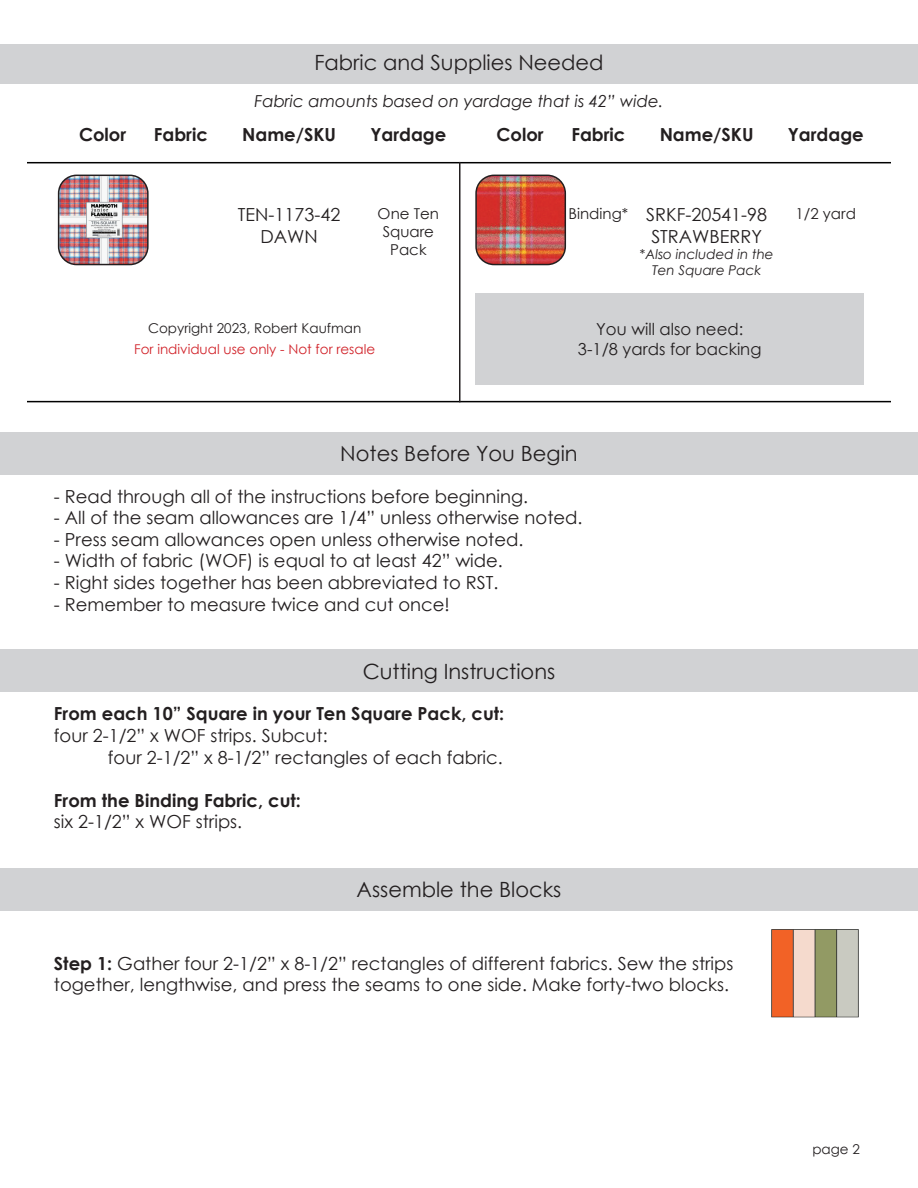
<style>
.page{position:relative;width:918px;height:1188px;background:#fff}
.page>*{position:absolute;margin:0;border:0;box-sizing:border-box;transform-origin:0 0}
.t1{font:21px "Century Gothic";color:#231f20}
.t2{font:18px/21.6px "Century Gothic";color:#231f20}
.t3{font:700 18px "Century Gothic";color:#231f20}
.t4{font:italic 16.5px "Century Gothic";color:#231f20}
.t5{font:16.5px/19.8px "Century Gothic";color:#231f20;text-align:center}
.t6{font:15px/18px "Century Gothic";color:#231f20;text-align:center}
.t7{font:13.5px "Century Gothic";color:#d1232a}
.t8{font:13.5px "Century Gothic";color:#231f20}
.t9{font:italic 13.5px/16.2px "Century Gothic";color:#231f20;text-align:center}
.s1{font-weight:700}
</style>
<div class="page">
<div style="left:0;top:44px;width:918px;height:40px;background:#d1d2d4"></div>
<hr style="left:27px;top:162px;width:864px;height:1px;background:#000">
<hr style="left:27px;top:401px;width:864px;height:1px;background:#000">
<hr style="left:459px;top:162px;width:1px;height:240px;background:#231f20">
<img style="left:59px;top:175px;width:87px;height:90px">
<div style="left:58px;top:175px;width:91px;height:90px;border:2px solid #231f20;border-radius:18px"></div>
<img style="left:478px;top:175px;width:87px;height:90px">
<div style="left:475px;top:175px;width:91px;height:90px;border:2px solid #231f20;border-radius:18px"></div>
<div style="left:475px;top:293px;width:389px;height:91px;background:#d1d2d4"></div>
<div style="left:0;top:432px;width:918px;height:42px;background:#d1d2d4"></div>
<div style="left:0;top:868px;width:918px;height:42px;background:#d1d2d4"></div>
<div style="left:0;top:650px;width:918px;height:42px;background:#d1d2d4"></div>
<img style="left:771px;top:929px;width:88px;height:89px">
<p class="t1" style="left:314px;top:47px;width:291px">Fabric and Supplies Needed</p>
<p class="t4" style="left:254px;top:90px;width:411px">Fabric amounts based on yardage that is 42” wide.</p>
<p class="t3" style="left:79px;top:121px;width:49px">Color</p>
<p class="t3" style="left:154px;top:121px;width:55px">Fabric</p>
<p class="t3" style="left:242px;top:121px;width:95px">Name/SKU</p>
<p class="t3" style="left:370px;top:121px;width:77px">Yardage</p>
<p class="t3" style="left:497px;top:121px;width:49px">Color</p>
<p class="t3" style="left:571px;top:121px;width:55px">Fabric</p>
<p class="t3" style="left:660px;top:121px;width:95px">Name/SKU</p>
<p class="t3" style="left:788px;top:121px;width:77px">Yardage</p>
<p class="t2" style="left:238px;top:204px;width:104px;text-align:center">TEN-1173-42<br>DAWN</p>
<p class="t6" style="left:569px;top:205px;width:61px">Binding*</p>
<p class="t6" style="left:378px;top:205px;width:63px">One Ten<br>Square<br>Pack</p>
<p class="t6" style="left:796px;top:205px;width:62px">1/2 yard</p>
<p class="t2" style="left:646px;top:204px;width:123px">SRKF-20541-98<br>STRAWBERRY</p>
<p class="t9" style="left:640px;top:246px;width:136px">*Also included in the<br>Ten Square Pack</p>
<p class="t8" style="left:148px;top:319px;width:215px">Copyright 2023, Robert Kaufman</p>
<p class="t7" style="left:134px;top:340px;width:243px">For individual use only - Not for resale</p>
<p class="t5" style="left:578px;top:319px;width:185px">You will also need:<br>3-1/8 yards for backing</p>
<p class="t1" style="left:340px;top:439px;width:239px">Notes Before You Begin</p>
<p class="t2" style="left:54px;top:485px;width:476px">- Read through all of the instructions before beginning.</p>
<p class="t2" style="left:54px;top:507px;width:530px">- All of the seam allowances are 1/4” unless otherwise noted.</p>
<p class="t2" style="left:54px;top:528px;width:471px">- Press seam allowances open unless otherwise noted.</p>
<p class="t2" style="left:54px;top:550px;width:450px">- Width of fabric (WOF) is equal to at least 42” wide.</p>
<p class="t2" style="left:54px;top:571px;width:446px">- Right sides together has been abbreviated to RST.</p>
<p class="t2" style="left:54px;top:593px;width:397px">- Remember to measure twice and cut once!</p>
<p class="t1" style="left:363px;top:656px;width:194px">Cutting Instructions</p>
<p class="t3" style="left:54px;top:700px;width:452px">From each 10” Square in your Ten Square Pack, cut:</p>
<p class="t2" style="left:108px;top:724px;width:396px;text-indent:-54px">four 2-1/2” x WOF strips. Subcut:<br>four 2-1/2” x 8-1/2” rectangles of each fabric.</p>
<p class="t3" style="left:54px;top:787px;width:248px">From the Binding Fabric, cut:</p>
<p class="t2" style="left:54px;top:811px;width:190px">six 2-1/2” x WOF strips.</p>
<p class="t1" style="left:357px;top:875px;width:206px">Assemble the Blocks</p>
<p class="t2" style="left:54px;top:952px;width:681px"><span class="s1">Step 1:</span> Gather four 2-1/2” x 8-1/2” rectangles of different fabrics. Sew the strips together, lengthwise, and press the seams to one side. Make forty-two blocks.</p>
<p class="t8" style="left:812px;top:1140px;width:49px">page 2</p>
</div>
